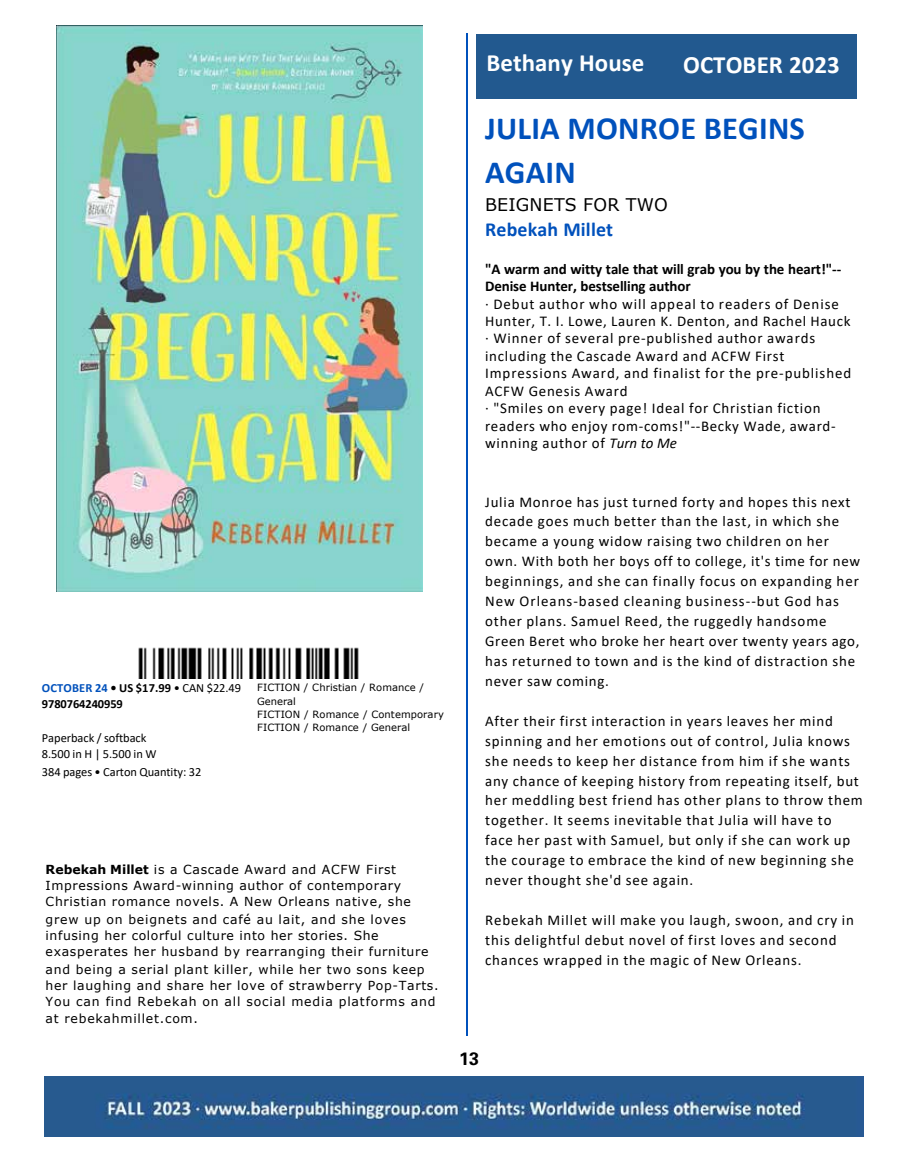
<style>
.page{position:relative;width:918px;height:1175px;background:#fff}
.page>*{position:absolute;margin:0;border:0;box-sizing:border-box;transform-origin:0 0}
.t1{font:700 32.4px/43.5px "Calibri";letter-spacing:.005em;color:#0051bc}
.t2{font:700 24.9px "Calibri";letter-spacing:.005em;color:#fff}
.t3{font:700 19.95px "Calibri";letter-spacing:.01em;color:#0051bc}
.t4{font:700 18px "Univers";color:#000}
.t5{font:17.4px "Verdana";letter-spacing:.01em;color:#000}
.t6{font:15px/20px "Calibri";letter-spacing:.055em;color:#000}
.t7{font:700 15px/17.4px "Calibri";letter-spacing:-.005em;color:#000}
.t8{font:12.45px/16.2px "Verdana";letter-spacing:.055em;color:#000}
.t9{font:12.45px/16.2px "Calibri";letter-spacing:-.005em;color:#000}
.t10{font:700 12.45px/16.2px "Calibri";letter-spacing:-.005em;color:#000}
.t11{font:9.9px/13.6px "Verdana";letter-spacing:.005em;color:#000}
.s1{font-style:italic}
.s2{color:#0051bc}
.s3{font-weight:400}
.s4{font-weight:700}
</style>
<div class="page">
<img style="left:57px;top:26px;width:366px;height:565px">
<img style="left:138px;top:647px;width:221px;height:31px">
<hr style="left:466px;top:33px;width:2px;height:1002px;background:#0051bc">
<div style="left:476px;top:34px;width:380px;height:64px;background:#22598f"></div>
<img style="left:44px;top:1077px;width:820px;height:59px">
<h2 class="t2" style="left:486px;top:45px;width:160px">Bethany House</h2>
<h2 class="t2" style="left:683px;top:47px;width:158px">OCTOBER 2023</h2>
<h1 class="t1" style="left:485px;top:106px;width:321px">JULIA MONROE BEGINS<br>AGAIN</h1>
<p class="t5" style="left:485px;top:193px;width:184px">BEIGNETS FOR TWO</p>
<h3 class="t3" style="left:485px;top:215px;width:130px">Rebekah Millet</h3>
<p class="t7" style="left:485px;top:260px;width:358px">"A warm and witty tale that will grab you by the heart!"--<br>Denise Hunter, bestselling author</p>
<p class="t6" style="left:485px;top:294px;width:368px;line-height:17.4px">· Debut author who will appeal to readers of Denise Hunter, T. I. Lowe, Lauren K. Denton, and Rachel Hauck · Winner of several pre-published author awards including the Cascade Award and ACFW First Impressions Award, and finalist for the pre-published ACFW Genesis Award<br>· "Smiles on every page! Ideal for Christian fiction readers who enjoy rom-coms!"--Becky Wade, award&shy;winning author of <span class="s1">Turn to Me</span></p>
<p class="t10" style="left:42px;top:679px;width:201px"><span class="s2">OCTOBER 24</span> • US $17.99 <span class="s3">• CAN $22.49<br></span>9780764240959</p>
<p class="t9" style="left:42px;top:729px;width:116px">Paperback / softback<br>8.500 in H | 5.500 in W</p>
<p class="t9" style="left:42px;top:763px;width:161px">384 pages • Carton Quantity: 32</p>
<p class="t11" style="left:257px;top:680px;width:188px">FICTION / Christian / Romance /<br>General<br>FICTION / Romance / Contemporary</p>
<p class="t11" style="left:257px;top:720px;width:155px">FICTION / Romance / General</p>
<p class="t8" style="left:46px;top:861px;width:367px"><span class="s4">Rebekah Millet</span> is a Cascade Award and ACFW First<br>Impressions Award-winning author of contemporary<br>Christian romance novels. A New Orleans native, she</p>
<p class="t8" style="left:46px;top:911px;width:384px">grew up on beignets and café au lait, and she loves infusing her colorful culture into her stories. She exasperates her husband by rearranging their furniture</p>
<p class="t8" style="left:46px;top:960px;width:394px">and being a serial plant killer, while her two sons keep her laughing and share her love of strawberry Pop-Tarts.<br>You can find Rebekah on all social media platforms and</p>
<p class="t8" style="left:46px;top:1010px;width:154px">at rebekahmillet.com.</p>
<p class="t6" style="left:485px;top:491px;width:377px">Julia Monroe has just turned forty and hopes this next decade goes much better than the last, in which she became a young widow raising two children on her own. With both her boys off to college, it's time for new beginnings, and she can finally focus on expanding her New Orleans-based cleaning business--but God has other plans. Samuel Reed, the ruggedly handsome Green Beret who broke her heart over twenty years ago, has returned to town and is the kind of distraction she never saw coming.</p>
<p class="t6" style="left:485px;top:710px;width:379px">After their first interaction in years leaves her mind spinning and her emotions out of control, Julia knows she needs to keep her distance from him if she wants any chance of keeping history from repeating itself, but her meddling best friend has other plans to throw them together. It seems inevitable that Julia will have to face her past with Samuel, but only if she can work up the courage to embrace the kind of new beginning she never thought she'd see again.</p>
<p class="t6" style="left:485px;top:909px;width:370px">Rebekah Millet will make you laugh, swoon, and cry in this delightful debut novel of first loves and second chances wrapped in the magic of New Orleans.</p>
<p class="t4" style="left:459px;top:1048px;width:22px">13</p>
</div>
